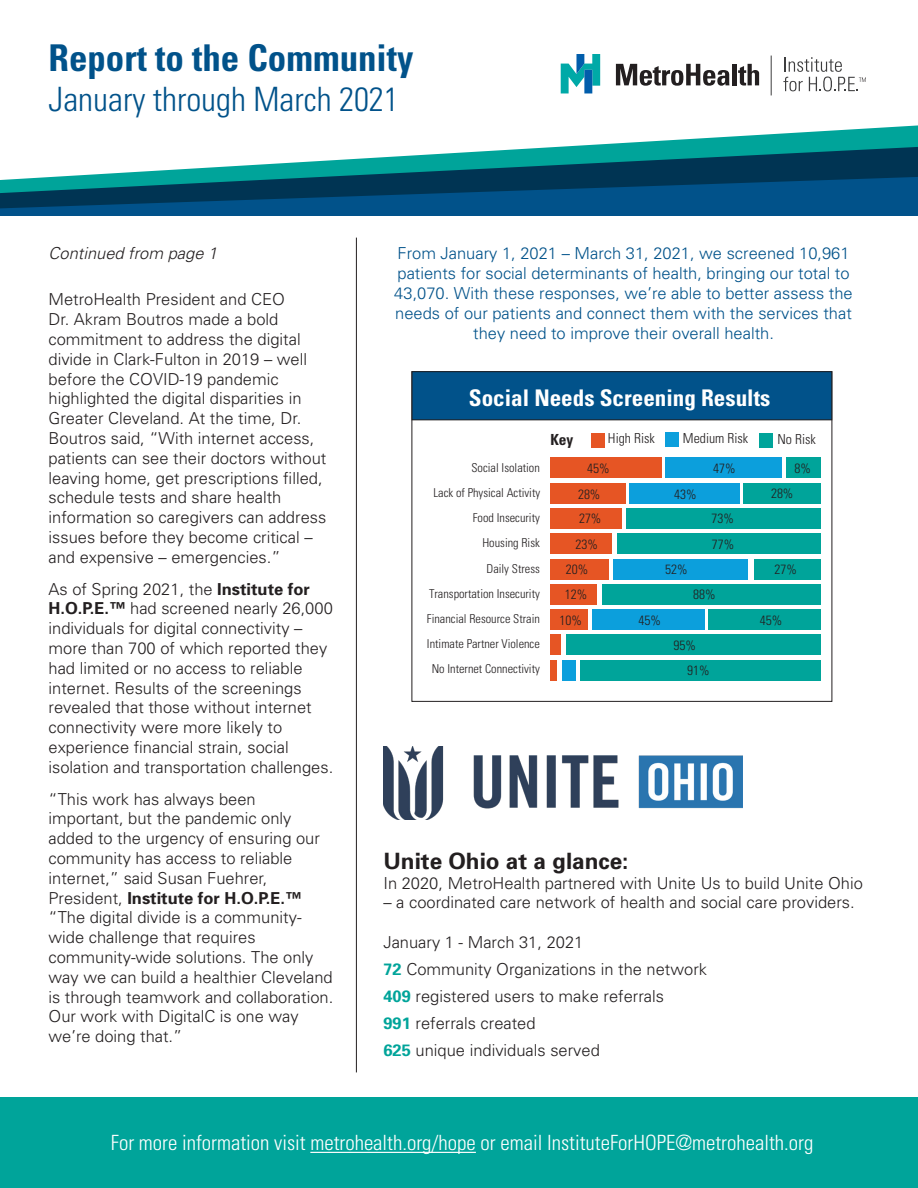
<style>
.page{position:relative;width:918px;height:1188px;background:#fff}
.page>*{position:absolute;margin:0;border:0;box-sizing:border-box;transform-origin:0 0}
.t1{font:700 condensed 36.9px "Univers";color:#01528a}
.t2{font:300 condensed 33.6px "Univers";color:#01528a}
.t3{font:700 condensed 22.95px "Univers";color:#fff}
.t4{font:700 22.5px "Univers";color:#231f20}
.t5{font:300 condensed 21px "Univers";color:#fff}
.t6{font:300 16.5px/19.8px "Univers";color:#231f20}
.t7{font:300 16.5px/19.8px "Univers";color:#01528a;text-align:center}
.t8{font:italic 300 16.5px "Univers";color:#231f20}
.t9{font:700 condensed 15.3px "Univers";color:#231f20}
.t10{font:300 condensed 13.8px "Univers";color:#231f20}
.t11{font:300 condensed 13.35px/25.3px "Univers";color:#231f20}
.t12{font:300 condensed 12.3px/25px "Univers";color:#231f20;text-align:right}
.s1{font-weight:700}
.s2{font-weight:700;color:#00a49a}
</style>
<div class="page">
<div style="left:0;top:1097px;width:918px;height:91px;background:#00a49a"></div>
<div style="left:0;top:209px;width:918px;height:7px;background:#01528a"></div>
<svg style="left:616px;top:64px;width:113px;height:22px"></svg>
<div style="left:732px;top:64px;width:5px;height:21px;background:#231f20"></div>
<svg style="left:738px;top:64px;width:21px;height:22px"></svg>
<svg style="left:561px;top:54px;width:39px;height:39px"></svg>
<div style="left:584px;top:70px;width:8px;height:23px;background:#015dab"></div>
<hr style="left:771px;top:56px;width:1px;height:39px;background:#3e3e3f">
<svg style="left:783px;top:57px;width:83px;height:34px"></svg>
<svg style="left:0;top:125px;width:918px;height:84px"></svg>
<hr style="left:310px;top:1152px;width:166px;height:1px;background:#fff">
<div style="left:412px;top:372px;width:420px;height:48px;background:#01528a"></div>
<div style="left:412px;top:371px;width:420px;height:49px;border:1px solid #231f20"></div>
<div style="left:550px;top:458px;width:112px;height:20px;background:#e65524"></div>
<div style="left:550px;top:635px;width:11px;height:20px;background:#e65524"></div>
<div style="left:550px;top:509px;width:72px;height:20px;background:#e65524"></div>
<div style="left:550px;top:534px;width:62px;height:20px;background:#e65524"></div>
<div style="left:550px;top:559px;width:59px;height:20px;background:#e65524"></div>
<div style="left:550px;top:584px;width:46px;height:20px;background:#e65524"></div>
<div style="left:550px;top:610px;width:38px;height:20px;background:#e65524"></div>
<div style="left:550px;top:660px;width:7px;height:20px;background:#e65524"></div>
<div style="left:665px;top:458px;width:117px;height:20px;background:#0c9fdc"></div>
<div style="left:786px;top:458px;width:34px;height:20px;background:#00a49a"></div>
<div style="left:626px;top:509px;width:194px;height:20px;background:#00a49a"></div>
<div style="left:617px;top:534px;width:203px;height:20px;background:#00a49a"></div>
<div style="left:581px;top:660px;width:240px;height:20px;background:#00a49a"></div>
<div style="left:754px;top:559px;width:66px;height:20px;background:#00a49a"></div>
<div style="left:566px;top:635px;width:254px;height:20px;background:#00a49a"></div>
<div style="left:708px;top:610px;width:112px;height:20px;background:#00a49a"></div>
<div style="left:602px;top:584px;width:218px;height:20px;background:#00a49a"></div>
<div style="left:551px;top:484px;width:75px;height:20px;background:#e65524"></div>
<div style="left:630px;top:484px;width:110px;height:20px;background:#0c9fdc"></div>
<div style="left:743px;top:484px;width:78px;height:20px;background:#00a49a"></div>
<div style="left:591px;top:433px;width:14px;height:15px;background:#e65524"></div>
<div style="left:665px;top:433px;width:14px;height:14px;background:#0c9fdc"></div>
<div style="left:759px;top:433px;width:13px;height:15px;background:#00a49a"></div>
<div style="left:562px;top:660px;width:14px;height:20px;background:#0c9fdc"></div>
<div style="left:593px;top:610px;width:112px;height:20px;background:#0c9fdc"></div>
<div style="left:613px;top:559px;width:135px;height:20px;background:#0c9fdc"></div>
<img style="left:383px;top:746px;width:360px;height:74px">
<hr style="left:356px;top:238px;width:1px;height:834px;background:#231f20">
<p class="t1" style="left:49px;top:35px;width:367px">Report to the Community</p>
<p class="t2" style="left:49px;top:79px;width:352px">January through March 2021</p>
<p class="t8" style="left:49px;top:244px;width:170px">Continued from page 1</p>
<p class="t6" style="left:49px;top:290px;width:279px">MetroHealth President and CEO<br>Dr. Akram Boutros made a bold commitment to address the digital divide in Clark-Fulton in 2019 – well before the COVID-19 pandemic highlighted the digital disparities in Greater Cleveland. At the time, Dr.<br>Boutros said, “With internet access, patients can see their doctors without leaving home, get prescriptions filled, schedule tests and share health information so caregivers can address issues before they become critical – and expensive – emergencies.”</p>
<p class="t6" style="left:49px;top:579px;width:286px">As of Spring 2021, the <span class="s1">Institute for H.O.P.E.™</span> had screened nearly 26,000 individuals for digital connectivity – more than 700 of which reported they had limited or no access to reliable internet. Results of the screenings revealed that those without internet connectivity were more likely to experience financial strain, social isolation and transportation challenges.</p>
<p class="t6" style="left:49px;top:789px;width:286px">“This work has always been important, but the pandemic only added to the urgency of ensuring our community has access to reliable internet,” said Susan Fuehrer,<br>President, <span class="s1">Institute for H.O.P.E.™ </span>“The digital divide is a community&shy;wide challenge that requires community-wide solutions. The only way we can build a healthier Cleveland is through teamwork and collaboration.<br>Our work with DigitalC is one way we’re doing that.”</p>
<p class="t7" style="left:394px;top:244px;width:460px">From January 1, 2021 – March 31, 2021, we screened 10,961 patients for social determinants of health, bringing our total to 43,070. With these responses, we’re able to better assess the needs of our patients and connect them with the services that they need to improve their overall health.</p>
<p class="t3" style="left:469px;top:384px;width:303px">Social Needs Screening Results</p>
<p class="t12" style="left:471px;top:455px;width:70px">Social Isolation</p>
<p class="t9" style="left:550px;top:430px;width:25px">Key</p>
<p class="t10" style="left:608px;top:430px;width:48px">High Risk</p>
<p class="t10" style="left:683px;top:430px;width:67px">Medium Risk</p>
<p class="t10" style="left:778px;top:431px;width:40px">No Risk</p>
<p class="t11" style="left:587px;top:455px;width:24px">45%</p>
<p class="t11" style="left:713px;top:455px;width:24px">47%</p>
<p class="t11" style="left:795px;top:455px;width:18px">8%</p>
<p class="t12" style="left:433px;top:480px;width:108px">Lack of Physical Activity</p>
<p class="t11" style="left:578px;top:481px;width:24px">28%</p>
<p class="t11" style="left:674px;top:481px;width:24px">43%</p>
<p class="t11" style="left:771px;top:481px;width:24px">28%</p>
<p class="t12" style="left:473px;top:505px;width:69px">Food Insecurity</p>
<p class="t12" style="left:427px;top:556px;width:114px">Daily Stress<br>Transportation Insecurity<br>Financial Resource Strain<br>Intimate Partner Violence<br>No Internet Connectivity</p>
<p class="t12" style="left:482px;top:530px;width:59px">Housing Risk</p>
<p class="t11" style="left:579px;top:506px;width:24px">27%</p>
<p class="t11" style="left:711px;top:506px;width:24px">73%</p>
<p class="t11" style="left:576px;top:531px;width:24px">23%</p>
<p class="t11" style="left:712px;top:531px;width:24px">77%</p>
<p class="t11" style="left:566px;top:556px;width:24px">20%</p>
<p class="t11" style="left:774px;top:556px;width:24px">27%</p>
<p class="t11" style="left:565px;top:582px;width:24px">12%</p>
<p class="t11" style="left:693px;top:582px;width:24px">88%</p>
<p class="t11" style="left:559px;top:607px;width:24px">10%</p>
<p class="t11" style="left:760px;top:607px;width:24px">45%</p>
<p class="t11" style="left:687px;top:632px;width:24px;text-indent:-14px">95%<br>91%</p>
<p class="t11" style="left:665px;top:557px;width:24px">52%</p>
<p class="t11" style="left:639px;top:607px;width:24px">45%</p>
<p class="t4" style="left:383px;top:847px;width:247px">Unite Ohio at a glance:</p>
<p class="t6" style="left:383px;top:873px;width:481px">In 2020, MetroHealth partnered with Unite Us to build Unite Ohio</p>
<p class="t6" style="left:383px;top:893px;width:473px">– a coordinated care network of health and social care providers.</p>
<p class="t6" style="left:383px;top:932px;width:201px">January 1 - March 31, 2021</p>
<p class="t6" style="left:383px;top:959px;width:325px"><span class="s2">72</span> Community Organizations in the network</p>
<p class="t6" style="left:383px;top:986px;width:282px"><span class="s2">409</span> registered users to make referrals</p>
<p class="t6" style="left:383px;top:1013px;width:154px"><span class="s2">991</span> referrals created</p>
<p class="t6" style="left:383px;top:1040px;width:218px"><span class="s2">625</span> unique individuals served</p>
<p class="t5" style="left:111px;top:1130px;width:704px">For more information visit metrohealth.org/hope or email InstituteForHOPE@metrohealth.org</p>
</div>
